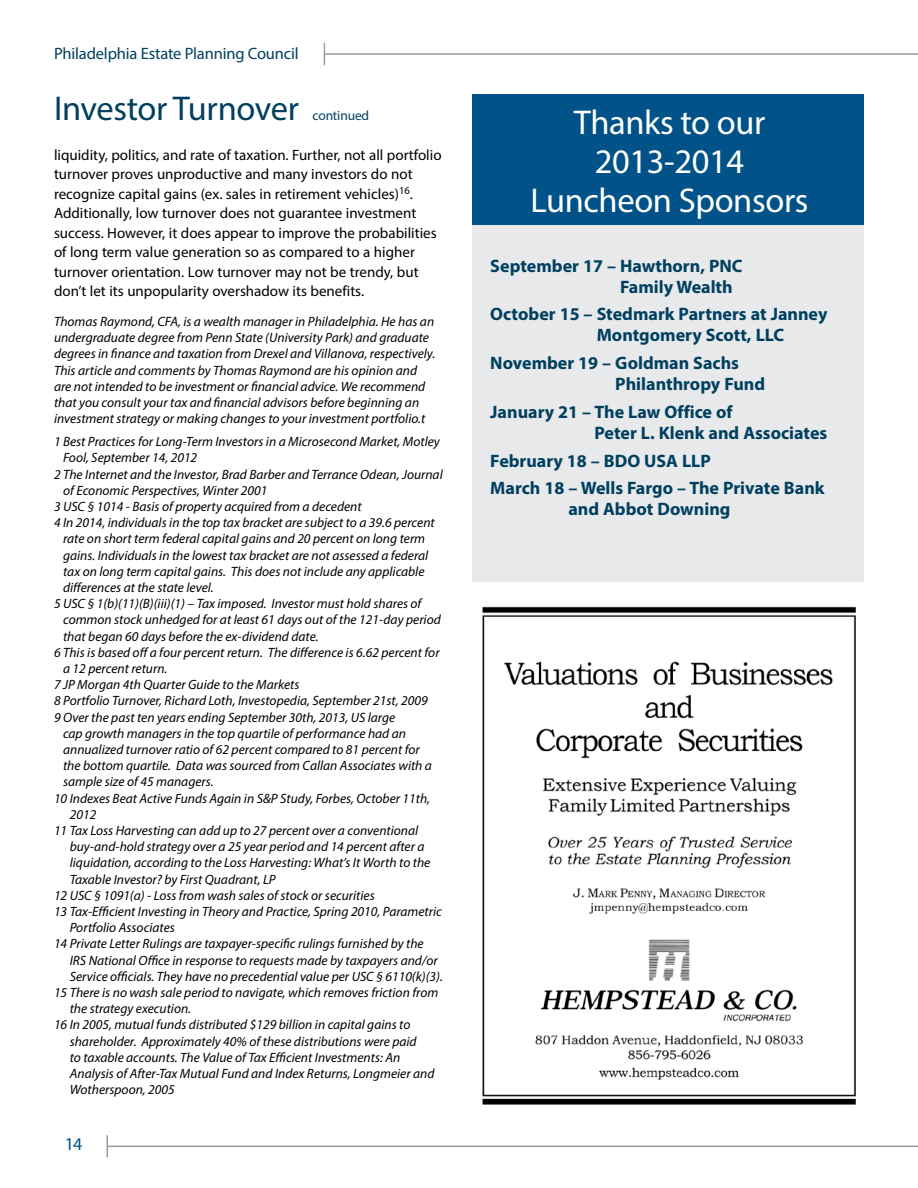
<style>
.page{position:relative;width:918px;height:1188px;background:#fff}
.page>*{position:absolute;margin:0;border:0;box-sizing:border-box;transform-origin:0 0}
.t1{font:34.5px/39px "Myriad Pro";letter-spacing:-.01em;color:#fff;text-align:center}
.t2{font:34.5px "Myriad Pro";letter-spacing:-.01em;color:#003f5f}
.t3{font:700 18px/21px "Myriad Pro";color:#003f5f}
.t4{font:18px "Myriad";color:#005288}
.t5{font:16.5px "Myriad Pro";letter-spacing:-.01em;color:#003f5f}
.t6{font:15px/19.5px "Myriad Pro";color:#000}
.t7{font:italic 13.5px/16.2px "Myriad Pro";color:#000}
.t8{font:13.5px "Myriad Pro";letter-spacing:-.01em;color:#003f5f}
</style>
<div class="page">
<div style="left:472px;top:94px;width:392px;height:131px;background:#005288"></div>
<div style="left:472px;top:226px;width:392px;height:356px;background:#e7e9ea"></div>
<hr style="left:108px;top:1146px;width:810px;height:1px;background:#949ca1">
<hr style="left:106px;top:1135px;width:2px;height:22px;background:#949ca1">
<hr style="left:324px;top:53px;width:594px;height:2px;background:#949ca1">
<svg style="left:324px;top:43px;width:1px;height:22px"></svg>
<img style="left:482px;top:606px;width:374px;height:499px">
<p class="t5" style="left:54px;top:44px;width:246px">Philadelphia Estate Planning Council</p>
<h1 class="t2" style="left:54px;top:88px;width:246px">Investor Turnover</h1>
<p class="t8" style="left:313px;top:108px;width:58px">continued</p>
<h1 class="t1" style="left:531px;top:102px;width:279px">Thanks to our<br>2013-2014<br>Luncheon Sponsors</h1>
<p class="t6" style="left:54px;top:145px;width:389px">liquidity, politics, and rate of taxation. Further, not all portfolio turnover proves unproductive and many investors do not recognize capital gains (ex. sales in retirement vehicles)<sup>16</sup>.<br>Additionally, low turnover does not guarantee investment success. However, it does appear to improve the probabilities of long term value generation so as compared to a higher turnover orientation. Low turnover may not be trendy, but don’t let its unpopularity overshadow its benefits.</p>
<p class="t7" style="left:54px;top:313px;width:383px">Thomas Raymond, CFA, is a wealth manager in Philadelphia. He has an undergraduate degree from Penn State (University Park) and graduate degrees in finance and taxation from Drexel and Villanova, respectively.<br>This article and comments by Thomas Raymond are his opinion and are not intended to be investment or financial advice. We recommend that you consult your tax and financial advisors before beginning an investment strategy or making changes to your investment portfolio.t</p>
<p class="t7" style="left:54px;top:433px;width:387px">1 Best Practices for Long-Term Investors in a Microsecond Market, Motley</p>
<p class="t7" style="left:63px;top:449px;width:136px">Fool, September 14, 2012</p>
<p class="t7" style="left:54px;top:466px;width:390px">2 The Internet and the Investor, Brad Barber and Terrance Odean, Journal</p>
<p class="t7" style="left:63px;top:482px;width:206px">of Economic Perspectives, Winter 2001</p>
<p class="t7" style="left:54px;top:498px;width:309px">3 USC § 1014 - Basis of property acquired from a decedent</p>
<p class="t7" style="left:54px;top:514px;width:382px">4 In 2014, individuals in the top tax bracket are subject to a 39.6 percent</p>
<p class="t7" style="left:63px;top:530px;width:364px">rate on short term federal capital gains and 20 percent on long term</p>
<p class="t7" style="left:63px;top:547px;width:367px">gains. Individuals in the lowest tax bracket are not assessed a federal</p>
<p class="t7" style="left:63px;top:563px;width:363px">tax on long term capital gains. This does not include any applicable</p>
<p class="t7" style="left:63px;top:579px;width:152px">differences at the state level.</p>
<p class="t7" style="left:54px;top:595px;width:369px">5 USC § 1(b)(11)(B)(iii)(1) – Tax imposed. Investor must hold shares of</p>
<p class="t7" style="left:63px;top:611px;width:379px">common stock unhedged for at least 61 days out of the 121-day period</p>
<p class="t7" style="left:63px;top:628px;width:257px">that began 60 days before the ex-dividend date.</p>
<p class="t7" style="left:54px;top:644px;width:387px">6 This is based off a four percent return. The difference is 6.62 percent for</p>
<p class="t7" style="left:63px;top:660px;width:106px">a 12 percent return.</p>
<p class="t7" style="left:54px;top:676px;width:247px">7 JP Morgan 4th Quarter Guide to the Markets</p>
<p class="t7" style="left:54px;top:692px;width:375px">8 Portfolio Turnover, Richard Loth, Investopedia, September 21st, 2009</p>
<p class="t7" style="left:54px;top:709px;width:343px">9 Over the past ten years ending September 30th, 2013, US large</p>
<p class="t7" style="left:63px;top:725px;width:344px">cap growth managers in the top quartile of performance had an</p>
<p class="t7" style="left:63px;top:741px;width:358px">annualized turnover ratio of 62 percent compared to 81 percent for</p>
<p class="t7" style="left:63px;top:757px;width:370px">the bottom quartile. Data was sourced from Callan Associates with a</p>
<p class="t7" style="left:63px;top:773px;width:152px">sample size of 45 managers.</p>
<p class="t7" style="left:54px;top:790px;width:378px">10 Indexes Beat Active Funds Again in S&amp;P Study, Forbes, October 11th,</p>
<p class="t7" style="left:70px;top:806px;width:28px">2012</p>
<p class="t7" style="left:54px;top:822px;width:366px">11 Tax Loss Harvesting can add up to 27 percent over a conventional</p>
<p class="t7" style="left:70px;top:838px;width:356px">buy-and-hold strategy over a 25 year period and 14 percent after a</p>
<p class="t7" style="left:70px;top:854px;width:362px">liquidation, according to the Loss Harvesting: What’s It Worth to the</p>
<p class="t7" style="left:70px;top:871px;width:208px">Taxable Investor? by First Quadrant, LP</p>
<p class="t7" style="left:54px;top:887px;width:322px">12 USC § 1091(a) - Loss from wash sales of stock or securities</p>
<p class="t7" style="left:54px;top:903px;width:389px">13 Tax-Efficient Investing in Theory and Practice, Spring 2010, Parametric</p>
<p class="t7" style="left:70px;top:919px;width:107px">Portfolio Associates</p>
<p class="t7" style="left:54px;top:935px;width:371px">14 Private Letter Rulings are taxpayer-specific rulings furnished by the</p>
<p class="t7" style="left:70px;top:952px;width:370px">IRS National Office in response to requests made by taxpayers and/or</p>
<p class="t7" style="left:70px;top:968px;width:375px">Service officials. They have no precedential value per USC § 6110(k)(3).</p>
<p class="t7" style="left:54px;top:984px;width:386px">15 There is no wash sale period to navigate, which removes friction from</p>
<p class="t7" style="left:70px;top:1000px;width:123px">the strategy execution.</p>
<p class="t7" style="left:54px;top:1016px;width:358px">16 In 2005, mutual funds distributed $129 billion in capital gains to</p>
<p class="t7" style="left:70px;top:1033px;width:348px">shareholder. Approximately 40% of these distributions were paid</p>
<p class="t7" style="left:70px;top:1049px;width:332px">to taxable accounts. The Value of Tax Efficient Investments: An</p>
<p class="t7" style="left:70px;top:1065px;width:366px">Analysis of After-Tax Mutual Fund and Index Returns, Longmeier and</p>
<p class="t7" style="left:70px;top:1081px;width:107px">Wotherspoon, 2005</p>
<h2 class="t3" style="left:620px;top:254px;width:124px;text-indent:-130px">September 17 – Hawthorn, PNC<br>Family Wealth</h2>
<h2 class="t3" style="left:597px;top:303px;width:232px;text-indent:-106px">October 15 – Stedmark Partners at Janney<br>Montgomery Scott, LLC</h2>
<h2 class="t3" style="left:615px;top:352px;width:151px;text-indent:-125px">November 19 – Goldman Sachs<br>Philanthropy Fund</h2>
<h2 class="t3" style="left:595px;top:401px;width:234px;text-indent:-104px">January 21 – The Law Office of<br>Peter L. Klenk and Associates</h2>
<h2 class="t3" style="left:490px;top:446px;width:336px;line-height:27.8px">February 18 – BDO USA LLP<br>March 18 – Wells Fargo – The Private Bank</h2>
<h2 class="t3" style="left:568px;top:498px;width:164px">and Abbot Downing</h2>
<h2 class="t4" style="left:65px;top:1135px;width:19px">14</h2>
</div>
